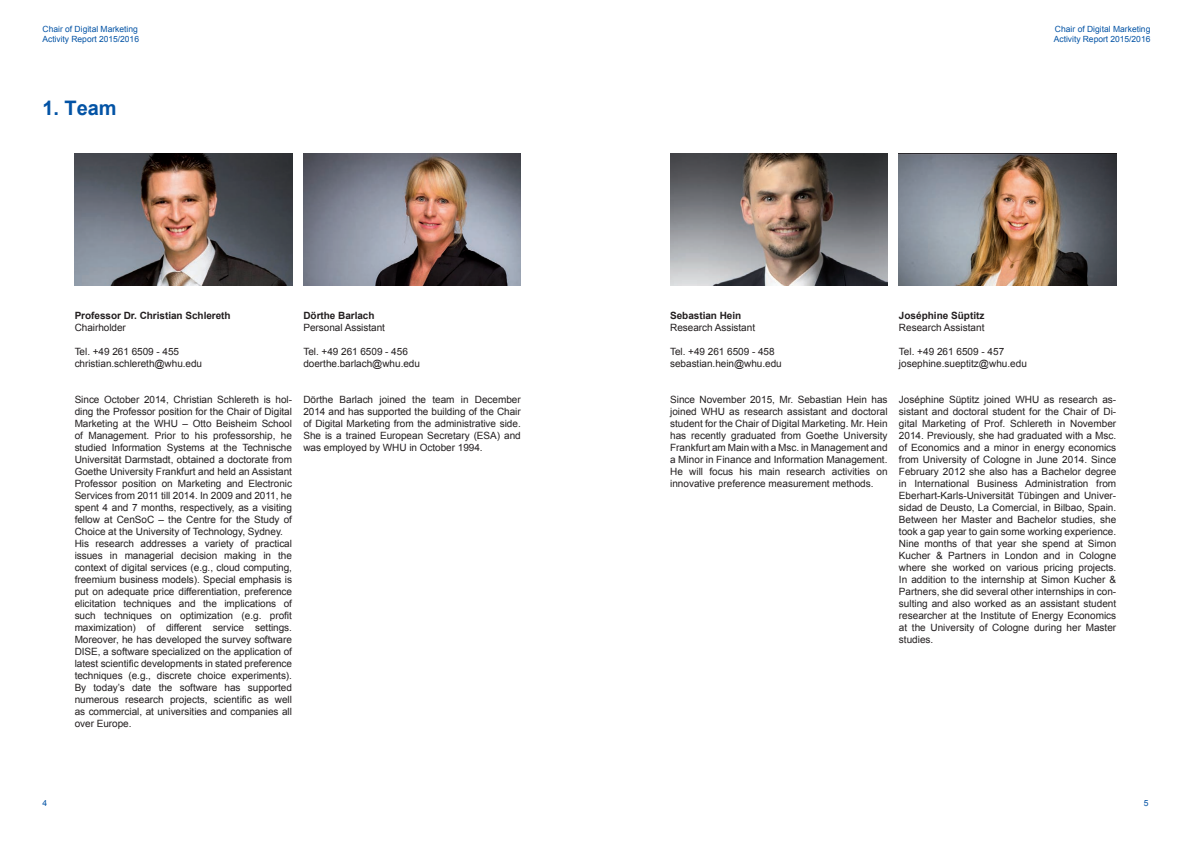
<style>
.page{position:relative;width:1191px;height:842px;background:#fff}
.page>*{position:absolute;margin:0;border:0;box-sizing:border-box;transform-origin:0 0}
.t1{font:700 20px "Arial";color:#0353a5}
.t2{font:10px/12px "Arial";letter-spacing:-.005em;color:#231f20}
.t3{font:700 10px "Arial";letter-spacing:-.005em;color:#231f20}
.t4{font:8.5px/10px "Arial";color:#0353a5}
.s1{font-style:inherit}
</style>
<div class="page">
<img style="left:75px;top:153px;width:217px;height:132px">
<img style="left:303px;top:153px;width:218px;height:132px">
<img style="left:671px;top:153px;width:216px;height:132px">
<img style="left:899px;top:153px;width:217px;height:132px">
<p class="t4" style="left:43px;top:24px;width:98px">Chair of Digital Marketing<br>Activity Report 2015/2016</p>
<h1 class="t1" style="left:43px;top:94px;width:75px">1. T<span class="s1">eam</span></h1>
<p class="t3" style="left:75px;top:308px;width:157px">Professor Dr. Christian Schlereth</p>
<p class="t2" style="left:75px;top:321px;width:53px">Chairholder</p>
<p class="t2" style="left:75px;top:345px;width:129px">Tel. +49 261 6509 - 455 christian.schlereth@whu.edu</p>
<p class="t2" style="left:75px;top:393px;width:219px">Since October 2014, Christian Schlereth is hol&shy;ding the Professor position for the Chair of Digital Marketing at the WHU – Otto Beisheim School of Management. Prior to his professorship, he studied Information Systems at the Technische Universität Darmstadt, obtained a doctorate from Goethe University Frankfurt and held an Assistant Professor position on Marketing and Electronic Services from 2011 till 2014. In 2009 and 2011, he spent 4 and 7 months, respectively, as a visiting fellow at CenSoC – the Centre for the Study of Choice at the University of Technology, Sydney.<br>His research addresses a variety of practical issues in managerial decision making in the context of digital services (e.g., cloud computing, freemium business models). Special emphasis is put on adequate price differentiation, preference elicitation techniques and the implications of such techniques on optimization (e.g. profit maximization) of different service settings.<br>Moreover, he has developed the survey software DISE, a software specialized on the application of latest scientific developments in stated preference techniques (e.g., discrete choice experiments).<br>By today’s date the software has supported numerous research projects, scientific as well as commercial, at universities and companies all over Europe.</p>
<p class="t3" style="left:303px;top:308px;width:73px">Dörthe Barlach</p>
<p class="t2" style="left:303px;top:321px;width:83px">Personal Assistant</p>
<p class="t2" style="left:303px;top:345px;width:118px">Tel. +49 261 6509 - 456 doerthe.barlach@whu.edu</p>
<p class="t2" style="left:303px;top:393px;width:219px;text-align:justify">Dörthe Barlach joined the team in December 2014 and has supported the building of the Chair of Digital Marketing from the administrative side.<br>She is a trained European Secretary (ESA) and was employed by WHU in October 1994.</p>
<p class="t4" style="left:1053px;top:24px;width:98px">Chair of Digital Marketing<br>Activity Report 2015/2016</p>
<p class="t3" style="left:670px;top:308px;width:73px">Sebastian Hein</p>
<p class="t2" style="left:670px;top:321px;width:86px">Research Assistant</p>
<p class="t2" style="left:670px;top:345px;width:113px">Tel. +49 261 6509 - 458 sebastian.hein@whu.edu</p>
<p class="t2" style="left:670px;top:393px;width:219px;text-align:justify">Since November 2015, Mr. Sebastian Hein has joined WHU as research assistant and doctoral student for the Chair of Digital Marketing. Mr. Hein has recently graduated from Goethe University Frankfurt am Main with a Msc. in Management and a Minor in Finance and Information Management.<br>He will focus his main research activities on innovative preference measurement methods.</p>
<p class="t3" style="left:899px;top:308px;width:87px">Joséphine Süptitz</p>
<p class="t2" style="left:899px;top:321px;width:87px">Research Assistant</p>
<p class="t2" style="left:899px;top:345px;width:129px">Tel. +49 261 6509 - 457 josephine.sueptitz@whu.edu</p>
<p class="t2" style="left:899px;top:393px;width:219px;text-align:justify">Joséphine Süptitz joined WHU as research as&shy;sistant and doctoral student for the Chair of Di&shy;gital Marketing of Prof. Schlereth in November 2014. Previously, she had graduated with a Msc. of Economics and a minor in energy economics from University of Cologne in June 2014. Since February 2012 she also has a Bachelor degree in International Business Administration from Eberhart-Karls-Universität Tübingen and Univer&shy;sidad de Deusto, La Comercial, in Bilbao, Spain.<br>Between her Master and Bachelor studies, she took a gap year to gain some working experience.<br>Nine months of that year she spend at Simon Kucher &amp; Partners in London and in Cologne where she worked on various pricing projects.<br>In addition to the internship at Simon Kucher &amp; Partners, she did several other internships in con&shy;sulting and also worked as an assistant student researcher at the Institute of Energy Economics at the University of Cologne during her Master studies.</p>
<p class="t4" style="left:43px;top:798px;width:6px">4</p>
<p class="t4" style="left:1143px;top:798px;width:6px">5</p>
</div>
